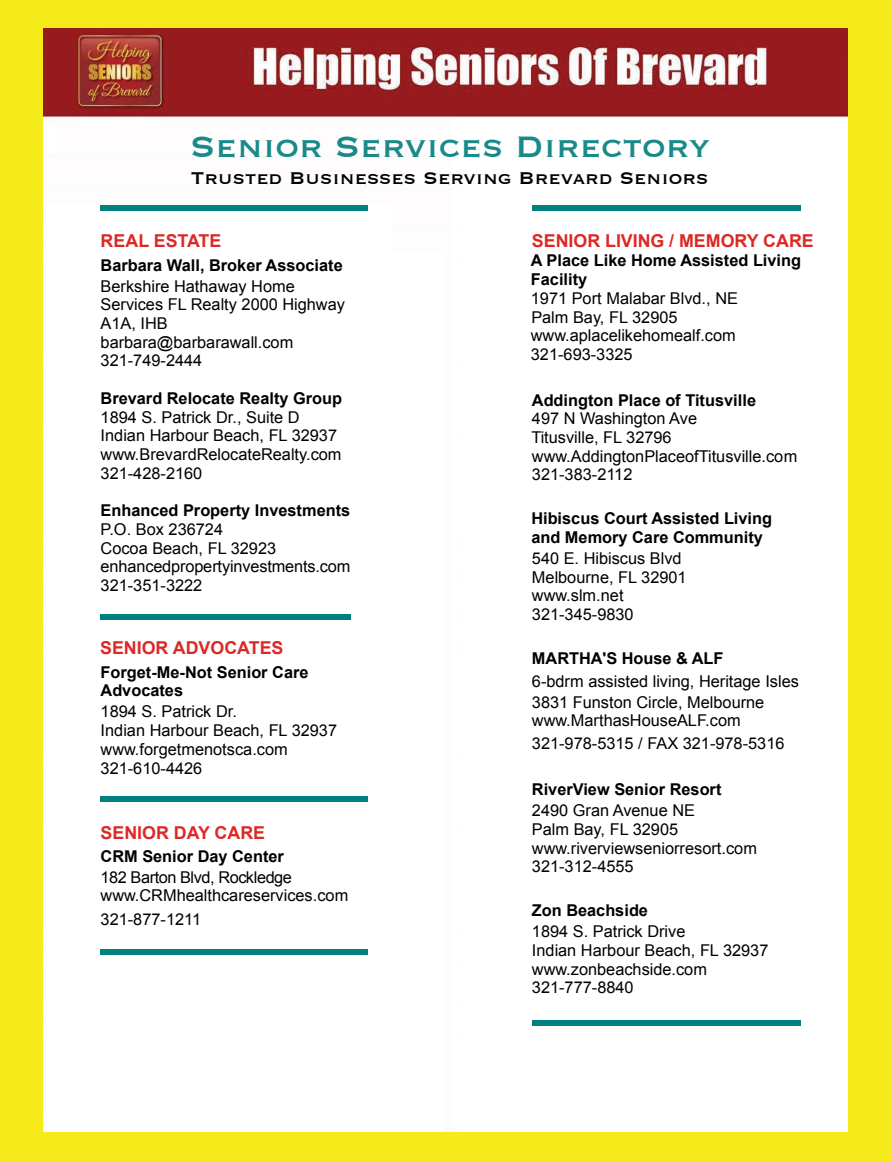
<style>
.page{position:relative;width:891px;height:1161px;background:#f6eb1a}
.page>*{position:absolute;margin:0;border:0;box-sizing:border-box;transform-origin:0 0}
.t1{font:38.4px "Copperplate";color:#198a8a}
.t2{font:22.2px "Copperplate";color:#000}
.t3{font:700 17.7px "Arial";color:#db2926}
.t4{font:16.2px/18.8px "Arial";color:#000}
.t5{font:700 16.2px/20.9px "Arial";color:#000}
.t6{font:16.2px/20.9px "Arial";letter-spacing:-.03em;color:#000}
.s1{font-weight:400}
.s2{font-weight:700}
</style>
<div class="page">
<img style="left:43px;top:28px;width:805px;height:1104px">
<hr style="left:452px;top:121px;width:4px;height:1007px;background:#fff">
<div style="left:457px;top:118px;width:390px;height:1014px;background:#fff"></div>
<div style="left:47px;top:254px;width:396px;height:878px;background:#fff"></div>
<div style="left:532px;top:205px;width:268px;height:6px;background:#008080"></div>
<div style="left:532px;top:1020px;width:268px;height:6px;background:#008080"></div>
<div style="left:47px;top:205px;width:345px;height:927px;background:#fff"></div>
<div style="left:100px;top:205px;width:268px;height:6px;background:#008080"></div>
<div style="left:100px;top:614px;width:251px;height:6px;background:#008080"></div>
<div style="left:100px;top:796px;width:268px;height:6px;background:#008080"></div>
<div style="left:100px;top:949px;width:268px;height:6px;background:#008080"></div>
<p class="t1" style="left:190px;top:121px;width:522px">Senior Services Directory</p>
<p class="t2" style="left:191px;top:163px;width:519px">Trusted Businesses Serving Brevard Seniors</p>
<p class="t3" style="left:101px;top:234px;width:122px">REAL ESTATE</p>
<p class="t5" style="left:101px;top:256px;width:244px">Barbara Wall, Broker Associate<br><span class="s1">Berkshire Hathaway Home</span></p>
<p class="t4" style="left:101px;top:297px;width:246px">Services FL Realty 2000 Highway<br>A1A, IHB barbara@barbarawall.com<br>321-749-2444</p>
<p class="t4" style="left:101px;top:390px;width:243px"><span class="s2">Brevard Relocate Realty Group<br></span>1894 S. Patrick Dr., Suite D<br>Indian Harbour Beach, FL 32937 www.BrevardRelocateRealty.com<br>321-428-2160</p>
<p class="t4" style="left:101px;top:503px;width:251px"><span class="s2">Enhanced Property Investments<br></span>P.O. Box 236724<br>Cocoa Beach, FL 32923 enhancedpropertyinvestments.com<br>321-351-3222</p>
<p class="t3" style="left:100px;top:642px;width:185px">SENIOR ADVOCATES</p>
<p class="t5" style="left:101px;top:664px;width:209px;line-height:18.6px">Forget-Me-Not Senior Care<br>Advocates</p>
<p class="t4" style="left:101px;top:704px;width:238px">1894 S. Patrick Dr.<br>Indian Harbour Beach, FL 32937 www.forgetmenotsca.com<br>321-610-4426</p>
<p class="t3" style="left:101px;top:826px;width:166px">SENIOR DAY CARE</p>
<p class="t6" style="left:101px;top:847px;width:193px"><span class="s2">CRM Senior Day Center<br></span>182 Barton Blvd, Rockledge</p>
<p class="t4" style="left:101px;top:886px;width:249px;line-height:23.1px">www.CRMhealthcareservices.com<br>321-877-1211</p>
<p class="t3" style="left:532px;top:234px;width:283px">SENIOR LIVING / MEMORY CARE</p>
<p class="t4" style="left:531px;top:253px;width:272px"><span class="s2">A Place Like Home Assisted Living<br>Facility<br></span>1971 Port Malabar Blvd., NE<br>Palm Bay, FL 32905 www.aplacelikehomealf.com<br>321-693-3325</p>
<p class="t4" style="left:531px;top:392px;width:268px"><span class="s2">Addington Place of Titusville<br></span>497 N Washington Ave<br>Titusville, FL 32796 www.AddingtonPlaceofTitusville.com<br>321-383-2112</p>
<p class="t5" style="left:531px;top:511px;width:242px;line-height:18.8px">Hibiscus Court Assisted Living and Memory Care Community</p>
<p class="t4" style="left:532px;top:550px;width:156px">540 E. Hibiscus Blvd<br>Melbourne, FL 32901 www.slm.net<br>321-345-9830</p>
<p class="t4" style="left:532px;top:648px;width:268px;line-height:23px"><span class="s2">MARTHA'S House &amp; ALF<br></span>6-bdrm assisted living, Heritage Isles</p>
<p class="t4" style="left:532px;top:694px;width:234px">3831 Funston Circle, Melbourne www.MarthasHouseALF.com</p>
<p class="t4" style="left:532px;top:736px;width:254px">321-978-5315 / FAX 321-978-5316</p>
<p class="t5" style="left:532px;top:781px;width:191px">RiverView Senior Resort<br><span class="s1">2490 Gran Avenue NE</span></p>
<p class="t4" style="left:532px;top:821px;width:227px">Palm Bay, FL 32905 www.riverviewseniorresort.com<br>321-312-4555</p>
<p class="t4" style="left:532px;top:902px;width:155px;line-height:20.9px"><span class="s2">Zon Beachside<br></span>1894 S. Patrick Drive</p>
<p class="t4" style="left:532px;top:942px;width:238px">Indian Harbour Beach, FL 32937 www.zonbeachside.com<br>321-777-8840</p>
</div>
